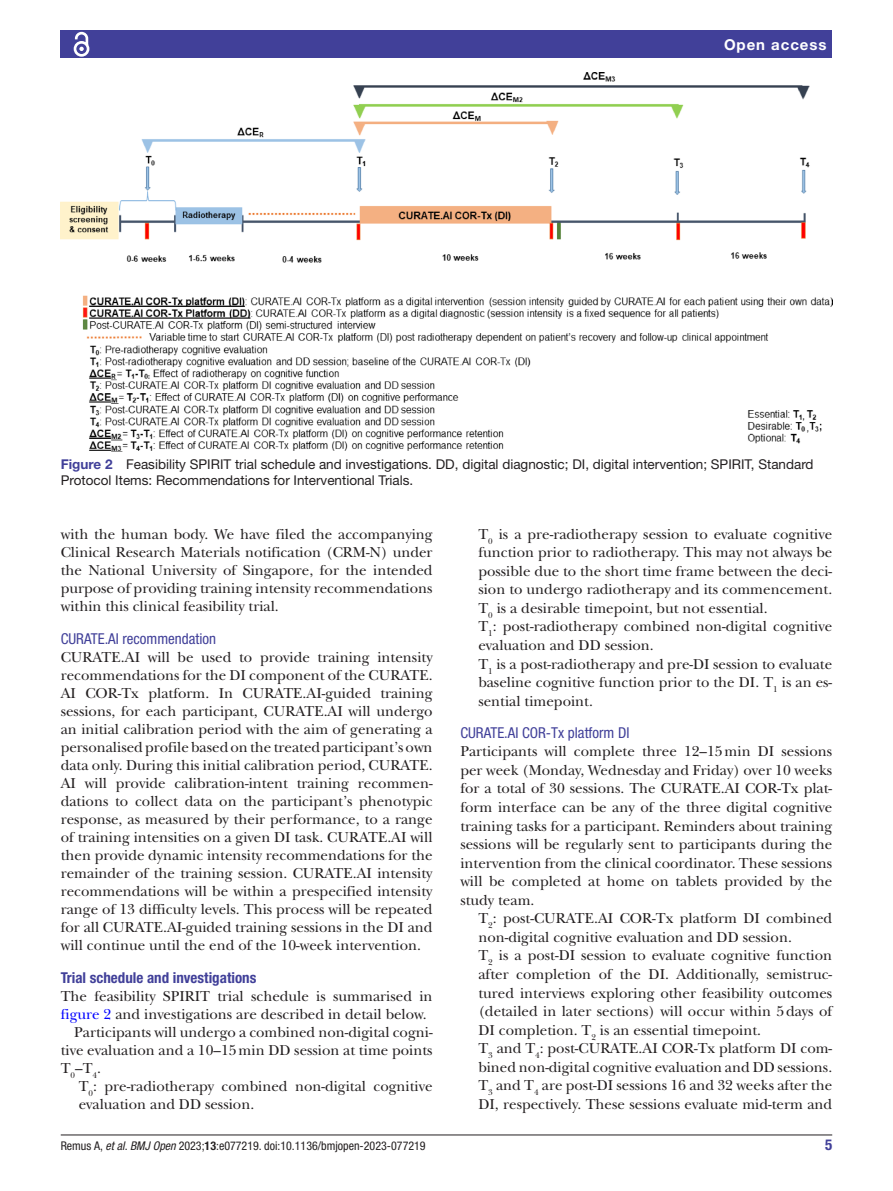
<style>
.page{position:relative;width:893px;height:1191px;background:#fff}
.page>*{position:absolute;margin:0;border:0;box-sizing:border-box;transform-origin:0 0}
.t1{font:15px/18.6px "New Baskerville";color:#231f20;text-align:justify}
.t2{font:condensed 15px "Helvetica Neue LT Std";color:#414099}
.t3{font:700 condensed 15px "Helvetica Neue LT Std";color:#414099}
.t4{font:700 15px "Helvetica Neue LT Std";letter-spacing:.065em;color:#fff}
.t5{font:13.5px/16.2px "Helvetica Neue LT Std";color:#231f20}
.t6{font:condensed 12px "Helvetica Neue LT Std";color:#231f20}
.s1{font-weight:700;color:#414099}
.s2{color:#00f}
.s3{font-style:italic}
.s4{font-weight:700}
</style>
<div class="page">
<hr style="left:61px;top:1134px;width:771px;height:1px;background:#231f20">
<div style="left:61px;top:31px;width:771px;height:27px;background:#414099"></div>
<svg style="left:73px;top:31px;width:17px;height:26px"></svg>
<img style="left:61px;top:73px;width:771px;height:378px">
<p class="t4" style="left:724px;top:35px;width:104px">Open access</p>
<p class="t5" style="left:61px;top:456px;width:754px"><span class="s1">Figure 2</span> Feasibility SPIRIT trial schedule and investigations. DD, digital diagnostic; DI, digital intervention; SPIRIT, Standard<br>Protocol Items: Recommendations for Interventional Trials.</p>
<p class="t1" style="left:61px;top:525px;width:373px;line-height:18px">with the human body. We have filed the accompanying Clinical Research Materials notification (CRM-N) under the National University of Singapore, for the intended purpose of providing training intensity recommendations within this clinical feasibility trial.</p>
<p class="t2" style="left:61px;top:630px;width:157px">CURATE.AI recommendation</p>
<p class="t1" style="left:61px;top:648px;width:373px;line-height:18px">CURATE.AI will be used to provide training intensity recommendations for the DI component of the CURATE.<br>AI COR-Tx platform. In CURATE.AI-guided training sessions, for each participant, CURATE.AI will undergo an initial calibration period with the aim of generating a personalised profile based on the treated participant’s own data only. During this initial calibration period, CURATE.<br>AI will provide calibration-intent training recommen&shy;dations to collect data on the participant’s phenotypic response, as measured by their performance, to a range of training intensities on a given DI task. CURATE.AI will then provide dynamic intensity recommendations for the remainder of the training session. CURATE.AI intensity recommendations will be within a prespecified intensity range of 13 difficulty levels. This process will be repeated for all CURATE.AI-guided training sessions in the DI and will continue until the end of the 10-week intervention.</p>
<p class="t3" style="left:61px;top:968px;width:197px">Trial schedule and investigations</p>
<p class="t1" style="left:61px;top:987px;width:373px">The feasibility SPIRIT trial schedule is summarised in</p>
<p class="t1" style="left:61px;top:1005px;width:367px"><span class="s2">figure 2</span> and investigations are described in detail below.</p>
<p class="t1" style="left:74px;top:1023px;width:360px">Participants will undergo a combined non-digital cogni-</p>
<p class="t1" style="left:61px;top:1041px;width:373px">tive evaluation and a 10–15min DD session at time points</p>
<p class="t1" style="left:61px;top:1059px;width:42px">T<sub>0</sub>–T<sub>4</sub>.</p>
<p class="t1" style="left:79px;top:1077px;width:355px">T<sub>0</sub>: pre-radiotherapy combined non-digital cognitive</p>
<p class="t1" style="left:79px;top:1095px;width:177px">evaluation and DD session.</p>
<p class="t1" style="left:478px;top:524px;width:355px;text-align:left">T<sub>0</sub> is a pre-radiotherapy session to evaluate cognitive function prior to radiotherapy. This may not always be possible due to the short time frame between the deci&shy;sion to undergo radiotherapy and its commencement.<br>T<sub>0</sub> is a desirable timepoint, but not essential.<br>T<sub>1</sub>: post-radiotherapy combined non-digital cognitive evaluation and DD session.<br>T<sub>1</sub> is a post-radiotherapy and pre-DI session to evaluate baseline cognitive function prior to the DI. T<sub>1</sub> is an es&shy;sential timepoint.</p>
<p class="t2" style="left:460px;top:723px;width:171px">CURATE.AI COR-Tx platform DI</p>
<p class="t1" style="left:460px;top:742px;width:373px">Participants will complete three 12–15min DI sessions per week (Monday, Wednesday and Friday) over 10 weeks for a total of 30 sessions. The CURATE.AI COR-Tx plat&shy;form interface can be any of the three digital cognitive training tasks for a participant. Reminders about training sessions will be regularly sent to participants during the intervention from the clinical coordinator. These sessions will be completed at home on tablets provided by the study team.</p>
<p class="t1" style="left:478px;top:909px;width:355px;text-align:left">T<sub>2</sub>: post-CURATE.AI COR-Tx platform DI combined non-digital cognitive evaluation and DD session.<br>T<sub>2</sub> is a post-DI session to evaluate cognitive function after completion of the DI. Additionally, semistruc&shy;tured interviews exploring other feasibility outcomes (detailed in later sections) will occur within 5days of DI completion. T<sub>2</sub> is an essential timepoint.<br>T<sub>3</sub> and T<sub>4</sub>: post-CURATE.AI COR-Tx platform DI com&shy;bined non-digital cognitive evaluation and DD sessions.<br>T<sub>3</sub> and T<sub>4</sub> are post-DI sessions 16 and 32 weeks after the DI, respectively. These sessions evaluate mid-term and</p>
<p class="t6" style="left:61px;top:1138px;width:366px">Remus A, <span class="s3">et al</span>. <span class="s3">BMJ Open</span> 2023;<span class="s4">13</span>:e077219. doi:10.1136/bmjopen-2023-077219</p>
<p class="t3" style="left:825px;top:1135px;width:9px">5</p>
</div>
